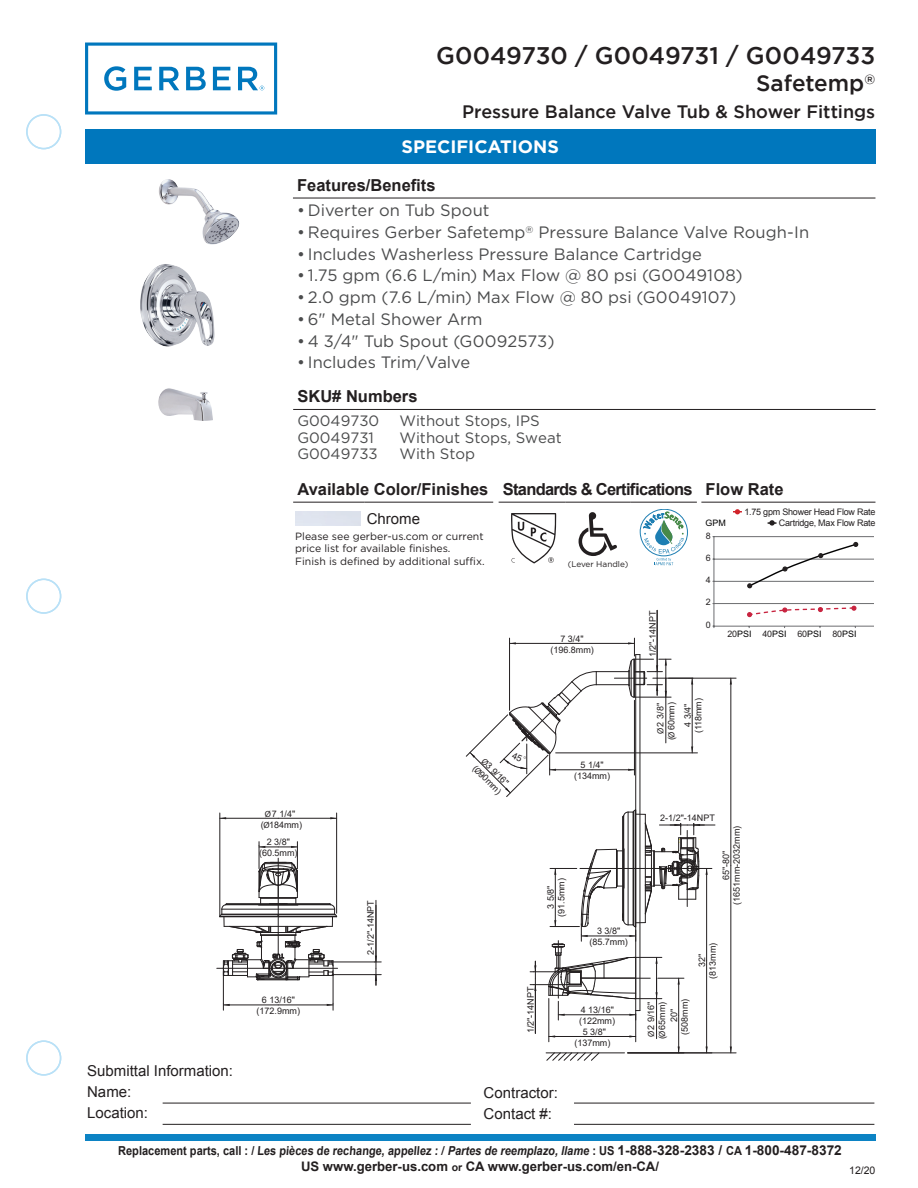
<style>
.page{position:relative;width:918px;height:1188px;background:#fff}
.page>*{position:absolute;margin:0;border:0;box-sizing:border-box;transform-origin:0 0}
.D_title_headline_new{font:500 24px "Gotham";color:#231f20}
.D_title_headline_new-2{font:500 22.5px "Gotham";letter-spacing:-.005em;color:#231f20}
.Product_Name{font:500 18px "Gotham";color:#231f20}
.t1{font:700 18px "Gotham";color:#fff}
.t2{font:16.5px "Gotham";color:#4b4c4d}
.t3{font:700 16.5px "Arial";color:#231f20}
.t4{font:700 16.5px "Arial";letter-spacing:-.045em;color:#231f20}
.t5{font:15px "Gotham";color:#4b4c4d}
.t6{font:15px/21.3px "Arial";color:#231f20}
.t7{font:700 13.2px "Arial";color:#231f20}
.t8{font:700 12.3px "Arial";color:#231f20;scale:.89 1}
.inner_page_Maintenan{font:10.5px/12.6px "Gotham";color:#231f20}
.t9{font:10.5px "Arial";color:#231f20}
.Dimension{font:9px/10.6px "Arial";color:#231f20;text-align:center}
.Dimension-2{font:9px "Arial";letter-spacing:-.025em;color:#231f20}
.t10{font:8.85px/12.3px "Arial";color:#030303}
.t11{font:8.85px "Arial";color:#231f20}
.t12{font:8.25px "Gotham";color:#231f20}
.s1{font-family:"Myriad Pro"}
.s2{color:#231f20}
.s3{font-style:italic}
.s4{font-size:13.65px}
.s5{font-size:10.5px}
</style>
<div class="page">
<div style="left:26px;top:114px;width:35px;height:35px;border:2px solid #b9e1f7;border-radius:50%"></div>
<div style="left:26px;top:1040px;width:35px;height:36px;border:2px solid #b9e1f7;border-radius:50%"></div>
<div style="left:26px;top:579px;width:35px;height:35px;border:2px solid #b9e1f7;border-radius:50%"></div>
<div style="left:85px;top:1135px;width:790px;height:6px;background:#0c83c4"></div>
<svg style="left:85px;top:43px;width:192px;height:72px"></svg>
<hr style="left:163px;top:1103px;width:308px;height:1px;background:#231f20">
<hr style="left:574px;top:1103px;width:300px;height:1px;background:#231f20">
<hr style="left:163px;top:1124px;width:308px;height:1px;background:#231f20">
<hr style="left:574px;top:1124px;width:300px;height:1px;background:#231f20">
<div style="left:85px;top:130px;width:790px;height:34px;background:#0077bd"></div>
<hr style="left:293px;top:198px;width:582px;height:1px;background:#231f20">
<img style="left:140px;top:179px;width:100px;height:242px">
<hr style="left:669px;top:678px;width:67px;height:1px;background:#231f20">
<hr style="left:628px;top:1053px;width:108px;height:1px;background:#231f20">
<hr style="left:731px;top:678px;width:1px;height:188px;background:#231f20">
<hr style="left:731px;top:866px;width:1px;height:187px;background:#231f20">
<svg style="left:730px;top:678px;width:2px;height:7px"></svg>
<svg style="left:730px;top:1047px;width:2px;height:6px"></svg>
<hr style="left:657px;top:610px;width:1px;height:68px;background:#231f20">
<hr style="left:330px;top:962px;width:44px;height:1px;background:#231f20">
<hr style="left:332px;top:974px;width:42px;height:1px;background:#231f20">
<hr style="left:376px;top:900px;width:1px;height:68px;background:#231f20">
<svg style="left:374px;top:956px;width:7px;height:29px"></svg>
<hr style="left:220px;top:813px;width:1px;height:103px;background:#231f20">
<hr style="left:336px;top:813px;width:1px;height:100px;background:#231f20">
<hr style="left:220px;top:818px;width:58px;height:1px;background:#231f20">
<hr style="left:278px;top:818px;width:59px;height:1px;background:#231f20">
<svg style="left:217px;top:842px;width:121px;height:168px"></svg>
<hr style="left:293px;top:409px;width:583px;height:1px;background:#231f20">
<hr style="left:499px;top:502px;width:66px;height:1px;background:#231f20">
<hr style="left:565px;top:502px;width:66px;height:1px;background:#231f20">
<hr style="left:631px;top:502px;width:66px;height:1px;background:#231f20">
<hr style="left:701px;top:502px;width:174px;height:1px;background:#231f20">
<hr style="left:293px;top:502px;width:72px;height:1px;background:#231f20">
<hr style="left:365px;top:502px;width:128px;height:1px;background:#231f20">
<svg style="left:511px;top:513px;width:45px;height:50px"></svg>
<svg style="left:640px;top:509px;width:48px;height:56px"></svg>
<hr style="left:714px;top:603px;width:160px;height:1px;background:#6c6d70">
<hr style="left:714px;top:581px;width:160px;height:1px;background:#6c6d70">
<hr style="left:714px;top:559px;width:160px;height:1px;background:#6c6d70">
<hr style="left:714px;top:536px;width:160px;height:1px;background:#6c6d70">
<hr style="left:714px;top:537px;width:1px;height:89px;background:#6c6d70">
<hr style="left:714px;top:626px;width:160px;height:1px;background:#6c6d70">
<svg style="left:747px;top:606px;width:110px;height:11px"></svg>
<svg style="left:747px;top:542px;width:111px;height:46px"></svg>
<svg style="left:579px;top:512px;width:38px;height:44px"></svg>
<svg style="left:768px;top:520px;width:9px;height:6px"></svg>
<svg style="left:733px;top:509px;width:9px;height:5px"></svg>
<svg style="left:466px;top:638px;width:249px;height:423px"></svg>
<p class="D_title_headline_new" style="left:436px;top:42px;width:441px">G0049730 / G0049731 / G0049733</p>
<p class="D_title_headline_new-2" style="left:756px;top:70px;width:121px">Safetemp<sup>®</sup></p>
<p class="Product_Name" style="left:462px;top:102px;width:415px">Pressure Balance Valve Tub &amp; Shower Fittings</p>
<h3 class="t1" style="left:402px;top:136px;width:159px">SPECIFICATIONS</h3>
<p class="t3" style="left:297px;top:175px;width:140px">Features/Benefits</p>
<p class="t2" style="left:297px;top:201px;width:194px">• Diverter on Tub Spout</p>
<p class="t2" style="left:297px;top:223px;width:513px">• Requires Gerber Safetemp<sup>®</sup> Pressure Balance Valve Rough-In</p>
<p class="t2" style="left:297px;top:245px;width:406px">• Includes Washerless Pressure Balance Cartridge</p>
<p class="t2" style="left:297px;top:266px;width:447px">• 1.75 gpm (6.6 L/min) Max Flow @ 80 psi (G0049108)</p>
<p class="t2" style="left:297px;top:288px;width:441px">• 2.0 gpm (7.6 L/min) Max Flow @ 80 psi (G0049107)</p>
<p class="t2" style="left:297px;top:310px;width:187px">• 6" Metal Shower Arm</p>
<p class="t2" style="left:297px;top:332px;width:259px">• 4 3/4" Tub Spout (G0092573)</p>
<p class="t2" style="left:297px;top:353px;width:175px">• Includes Trim/Valve</p>
<p class="t3" style="left:297px;top:386px;width:122px">SKU# Numbers</p>
<p class="t5" style="left:297px;top:413px;width:83px">G0049730</p>
<p class="t5" style="left:399px;top:413px;width:142px">Without Stops, IPS</p>
<p class="t5" style="left:297px;top:429px;width:78px">G0049731</p>
<p class="t5" style="left:399px;top:429px;width:164px">Without Stops, Sweat</p>
<p class="t5" style="left:297px;top:446px;width:82px">G0049733</p>
<p class="t5" style="left:399px;top:446px;width:77px">With Stop</p>
<p class="t3" style="left:297px;top:478px;width:193px">Available Color/Finishes</p>
<p class="t4" style="left:503px;top:478px;width:191px">Standards &amp; Certifications</p>
<p class="t3" style="left:706px;top:478px;width:79px">Flow Rate</p>
<p class="t6" style="left:367px;top:508px;width:55px">Chrome</p>
<p class="inner_page_Maintenan" style="left:295px;top:530px;width:190px">Please see gerber-us.com or current price list for available finishes.</p>
<p class="inner_page_Maintenan" style="left:295px;top:555px;width:191px">Finish is defined by additional suffix.</p>
<p class="t12" style="left:568px;top:559px;width:62px">(Lever Handle)</p>
<p class="Dimension" style="left:550px;top:633px;width:45px">7 3/4" (196.8mm)</p>
<p class="Dimension" style="left:261px;top:808px;width:43px;line-height:11.2px"><span class="s1">Ø</span>7 1/4" (<span class="s1">Ø</span>184mm)</p>
<p class="Dimension" style="left:259px;top:837px;width:40px">2 3/8" (60.5mm)</p>
<h3 class="t6" style="left:87px;top:1060px;width:147px">Submittal Information:<br>Name:</h3>
<p class="Dimension" style="left:257px;top:995px;width:45px">6 13/16" (172.9mm)</p>
<p class="Dimension" style="left:365px;top:955px;width:56px;rotate:-90deg">2-1/2"-14NPT</p>
<p class="Dimension" style="left:487px;top:756px;width:36px;rotate:45deg"><span class="s1">Ø</span>3 9/16"</p>
<p class="Dimension" style="left:478px;top:763px;width:38px;rotate:45deg">(<span class="s1">Ø</span>90mm)</p>
<p class="Dimension" style="left:574px;top:760px;width:37px">5 1/4" (134mm)</p>
<p class="Dimension" style="left:545px;top:917px;width:40px;rotate:-90deg">3 5/8" (91.5mm)</p>
<p class="Dimension" style="left:589px;top:926px;width:40px">3 3/8" (85.7mm)</p>
<p class="Dimension" style="left:525px;top:1033px;width:48px;rotate:-90deg">1/2"-14NPT</p>
<h3 class="t6" style="left:484px;top:1082px;width:76px">Contractor:</h3>
<p class="Dimension" style="left:574px;top:1005px;width:42px">4 13/16" (122mm)<br>5 3/8" (137mm)</p>
<h3 class="t6" style="left:87px;top:1102px;width:62px">Location:</h3>
<h3 class="t6" style="left:484px;top:1103px;width:70px">Contact #:</h3>
<p class="Dimension" style="left:647px;top:657px;width:48px;rotate:-90deg">1/2"-14NPT</p>
<p class="t10" style="left:706px;top:517px;width:22px">GPM<br><span class="s2">8</span></p>
<p class="t11" style="left:706px;top:552px;width:6px">6</p>
<p class="t11" style="left:706px;top:574px;width:6px">4</p>
<p class="t11" style="left:706px;top:596px;width:6px">2</p>
<p class="t11" style="left:706px;top:618px;width:6px">0</p>
<p class="Dimension-2" style="left:744px;top:506px;width:133px">1.75 gpm Shower Head Flow Rate</p>
<p class="Dimension-2" style="left:779px;top:517px;width:98px">Cartridge, Max Flow Rate</p>
<p class="t10" style="left:727px;top:628px;width:131px"><span class="s2">20</span>PSI <span class="s2">40</span>PSI <span class="s2">60</span>PSI <span class="s2">80</span>PSI</p>
<p class="Dimension" style="left:682px;top:733px;width:37px;rotate:-90deg">4 3/4" (118mm)</p>
<p class="Dimension" style="left:655px;top:740px;width:39px;line-height:11.2px;rotate:-90deg"><span class="s1">Ø</span>2 3/8" (<span class="s1">Ø</span>60mm)</p>
<p class="Dimension" style="left:660px;top:812px;width:56px">2-1/2"-14NPT</p>
<p class="Dimension" style="left:721px;top:905px;width:81px;rotate:-90deg">65"-80" (1651mm-2032mm)</p>
<p class="Dimension" style="left:679px;top:1035px;width:37px;rotate:-90deg">(508mm)</p>
<p class="Dimension" style="left:645px;top:1039px;width:39px;line-height:11.2px;text-align:left;rotate:-90deg"><span class="s1">Ø</span>2 9/16" (<span class="s1">Ø</span>65mm)</p>
<p class="Dimension" style="left:669px;top:1022px;width:15px;rotate:-90deg">20"</p>
<p class="Dimension" style="left:697px;top:979px;width:37px;rotate:-90deg">32" (813mm)</p>
<h3 class="t8" style="left:118px;top:1143px;width:815px">Replacement parts, call : / Les pièces de rechange, appellez : / <span class="s3">Partes de reemplazo, llame</span> : US <span class="s4">1-888-328-2383 /</span> CA <span class="s4">1-800-487-8372</span></h3>
<h3 class="t7" style="left:301px;top:1158px;width:360px">US www.gerber-us.com <span class="s5">or</span> CA www.gerber-us.com/en-CA/</h3>
<p class="t9" style="left:849px;top:1163px;width:28px">12/20</p>
</div>
